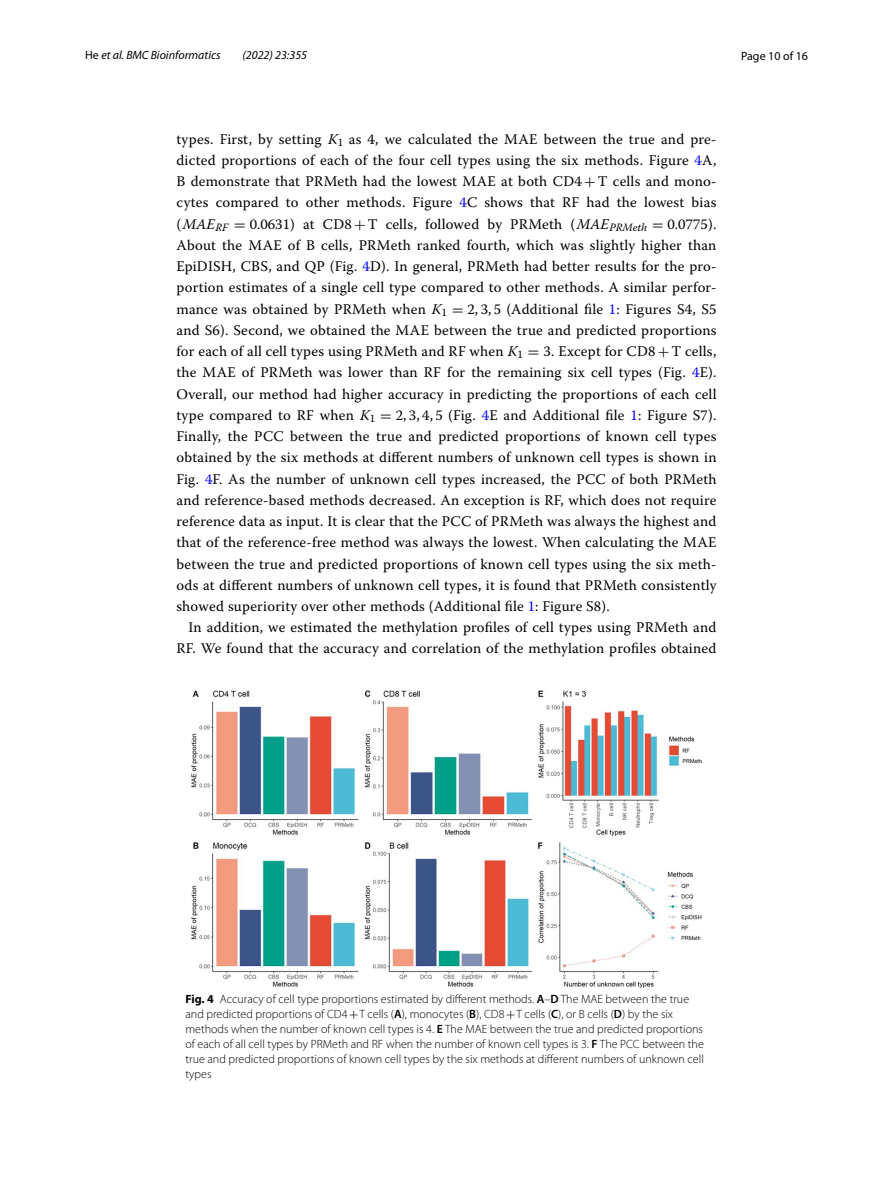
<style>
.page{position:relative;width:893px;height:1187px;background:#fff}
.page>*{position:absolute;margin:0;border:0;box-sizing:border-box;transform-origin:0 0}
.t1{font:14.7px/21.3px "Warnock Pro";letter-spacing:.015em;color:#000;text-align:justify}
.t2{font:300 12px/15px "Myriad Pro";color:#000}
.t3{font:italic 12px "Myriad Pro";color:#000}
.t4{font:12px "Myriad Pro";color:#000}
.s1{font-style:normal}
.s2{font-family:"Warnock Pro It 92"}
.s3{color:#00f}
.s4{font-family:"MTSY"}
.s5{font-family:"Warnock Pro It 93"}
.s6{font-family:"MTSYN38"}
.s7{font-family:"Warnock Pro Regular 69"}
.s8{font-family:"Warnock Pro It 94"}
.s9{font-family:"MTSYN34"}
.s10{font-family:"Warnock Pro Regular 64"}
.s11{font-family:"Warnock Pro It 89"}
.s12{font-family:"MTSYN35"}
.s13{font-family:"Warnock Pro Regular 65"}
.s14{font-family:"Warnock Pro It 90"}
.s15{font-family:"MTSYN36"}
.s16{font-family:"Warnock Pro Regular 66"}
.s17{font-family:"Warnock Pro It 91"}
.s18{font-family:"MTSYN37"}
.s19{font-family:"Warnock Pro Regular 67"}
.s20{font-weight:700}
.s21{font-weight:600}
.s22{font-family:"MTSY";font-weight:400}
</style>
<div class="page">
<img style="left:191px;top:690px;width:511px;height:297px">
<p class="t3" style="left:85px;top:48px;width:137px"><span class="s1">He</span> et al. BMC Bioinformatics</p>
<p class="t3" style="left:243px;top:48px;width:66px">(2022) 23:355</p>
<p class="t4" style="left:741px;top:48px;width:68px">Page 10 of 16</p>
<p class="t1" style="left:176px;top:128px;width:542px">types. First, by setting <span class="s2">K</span><sub>1</sub> as 4, we calculated the MAE between the true and pre&shy;dicted proportions of each of the four cell types using the six methods. Figure <span class="s3">4</span>A, B demonstrate that PRMeth had the lowest MAE at both CD4 <span class="s4">+</span>T cells and mono&shy;cytes compared to other methods. Figure <span class="s3">4</span>C shows that RF had the lowest bias (<span class="s5">MAE</span><sub>RF</sub> <span class="s6">=</span> <span class="s7">0.0631</span>) at CD8<span class="s4">+</span>T cells, followed by PRMeth (<span class="s8">MAE</span><sub>PRMeth</sub> <span class="s9">=</span> <span class="s10">0.0775</span>).<br>About the MAE of B cells, PRMeth ranked fourth, which was slightly higher than EpiDISH, CBS, and QP (Fig. <span class="s3">4</span>D). In general, PRMeth had better results for the pro&shy;portion estimates of a single cell type compared to other methods. A similar perfor&shy;mance was obtained by PRMeth when <span class="s11">K</span><sub>1</sub> <span class="s12">=</span> <span class="s13">2, 3, 5</span> (Additional file <span class="s3">1</span>: Figures S4, S5 and S6). Second, we obtained the MAE between the true and predicted proportions for each of all cell types using PRMeth and RF when <span class="s14">K</span><sub>1</sub> <span class="s15">=</span> <span class="s16">3</span>. Except for CD8<span class="s4">+</span>T cells, the MAE of PRMeth was lower than RF for the remaining six cell types (Fig. <span class="s3">4</span>E).<br>Overall, our method had higher accuracy in predicting the proportions of each cell type compared to RF when <span class="s17">K</span><sub>1</sub> <span class="s18">=</span> <span class="s19">2, 3, 4, 5</span> (Fig. <span class="s3">4</span>E and Additional file <span class="s3">1</span>: Figure S7).<br>Finally, the PCC between the true and predicted proportions of known cell types obtained by the six methods at different numbers of unknown cell types is shown in Fig. <span class="s3">4</span>F. As the number of unknown cell types increased, the PCC of both PRMeth and reference-based methods decreased. An exception is RF, which does not require reference data as input. It is clear that the PCC of PRMeth was always the highest and that of the reference-free method was always the lowest. When calculating the MAE between the true and predicted proportions of known cell types using the six meth&shy;ods at different numbers of unknown cell types, it is found that PRMeth consistently showed superiority over other methods (Additional file <span class="s3">1</span>: Figure S8).</p>
<p class="t1" style="left:176px;top:616px;width:542px;text-align:right">In addition, we estimated the methylation profiles of cell types using PRMeth and<br>RF. We found that the accuracy and correlation of the methylation profiles obtained</p>
<p class="t2" style="left:185px;top:991px;width:520px"><span class="s20">Fig. 4</span> Accuracy of cell type proportions estimated by different methods. <span class="s21">A</span>–<span class="s21">D</span> The MAE between the true and predicted proportions of CD4<span class="s22">+</span>T cells (<span class="s21">A</span>), monocytes (<span class="s21">B</span>), CD8<span class="s22">+</span>T cells (<span class="s21">C</span>), or B cells (<span class="s21">D</span>) by the six methods when the number of known cell types is 4. <span class="s21">E</span> The MAE between the true and predicted proportions of each of all cell types by PRMeth and RF when the number of known cell types is 3. <span class="s21">F</span> The PCC between the true and predicted proportions of known cell types by the six methods at different numbers of unknown cell types</p>
</div>
